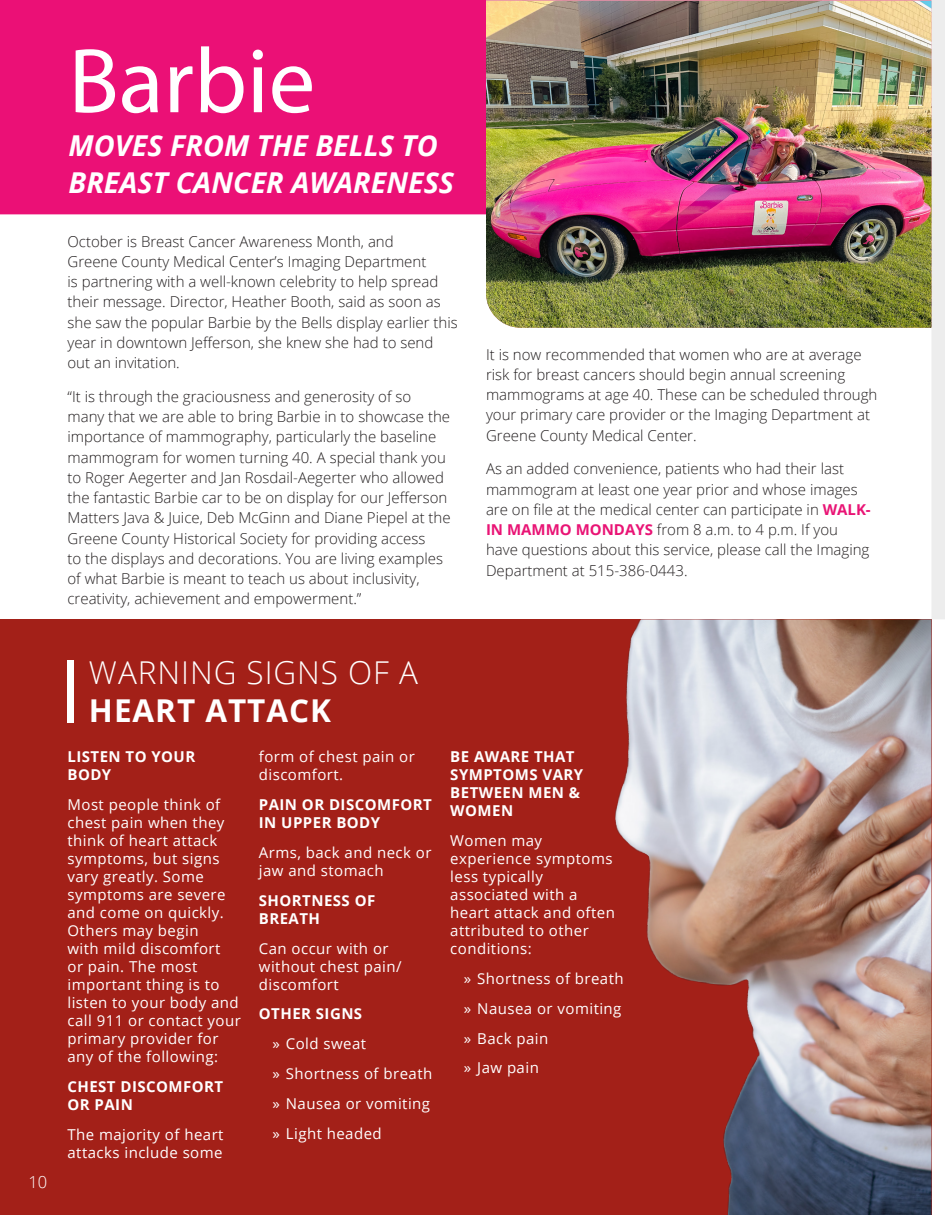
<style>
.page{position:relative;width:945px;height:1215px;background:#fff}
.page>*{position:absolute;margin:0;border:0;box-sizing:border-box;transform-origin:0 0}
.t1{font:92.7px "Myriad Pro";color:#fff}
.t2{font:300 31.5px/37.8px "Open Sans";letter-spacing:.03em;color:#fff}
.t3{font:italic 700 28.8px/36.8px "Open Sans";color:#fff}
.t4{font:300 16.5px "Open Sans";color:#fff}
.t5{font:300 15px/20.2px "Open Sans";color:#231f20}
.t6{font:15px/18px "Open Sans";letter-spacing:.03em;color:#fff}
.t7{font:700 15px/18px "Open Sans";letter-spacing:.03em;color:#fff}
.s1{font-weight:700}
.s2{font-weight:700;color:#e91475}
</style>
<div class="page">
<div style="left:0;top:619px;width:932px;height:596px;background:#a32018"></div>
<div style="left:932px;top:0;width:13px;height:619px;background:#ededed"></div>
<div style="left:0;top:0;width:486px;height:214px;background:#eb1076"></div>
<svg style="left:68px;top:660px;width:6px;height:62px"></svg>
<img style="left:486px;top:1px;width:446px;height:327px">
<img style="left:615px;top:619px;width:317px;height:596px">
<p class="t4" style="left:28px;top:1171px;width:20px">10</p>
<p class="t1" style="left:69px;top:24px;width:248px">Barbie</p>
<p class="t3" style="left:69px;top:127px;width:387px">MOVES FROM THE BELLS TO<br>BREAST CANCER AWARENESS</p>
<p class="t5" style="left:68px;top:231px;width:392px">October is Breast Cancer Awareness Month, and<br>Greene County Medical Center’s Imaging Department<br>is partnering with a well-known celebrity to help spread their message. Director, Heather Booth, said as soon as she saw the popular Barbie by the Bells display earlier this year in downtown Jefferson, she knew she had to send out an invitation.</p>
<p class="t5" style="left:68px;top:386px;width:385px">“It is through the graciousness and generosity of so many that we are able to bring Barbie in to showcase the importance of mammography, particularly the baseline mammogram for women turning 40. A special thank you to Roger Aegerter and Jan Rosdail-Aegerter who allowed the fantastic Barbie car to be on display for our Jefferson Matters Java &amp; Juice, Deb McGinn and Diane Piepel at the Greene County Historical Society for providing access<br>to the displays and decorations. You are living examples of what Barbie is meant to teach us about inclusivity, creativity, achievement and empowerment.”</p>
<p class="t2" style="left:89px;top:653px;width:331px">WARNING SIGNS OF A<br><span class="s1">HEART ATTACK</span></p>
<p class="t5" style="left:486px;top:344px;width:393px">It is now recommended that women who are at average risk for breast cancers should begin annual screening mammograms at age 40. These can be scheduled through your primary care provider or the Imaging Department at Greene County Medical Center.</p>
<p class="t5" style="left:486px;top:458px;width:386px">As an added convenience, patients who had their last mammogram at least one year prior and whose images are on file at the medical center can participate in <span class="s2">WALK-IN MAMMO MONDAYS</span> from 8 a.m. to 4 p.m. If you have questions about this service, please call the Imaging Department at 515-386-0443.</p>
<p class="t7" style="left:68px;top:747px;width:129px">LISTEN TO YOUR<br>BODY</p>
<p class="t6" style="left:68px;top:795px;width:175px">Most people think of chest pain when they think of heart attack symptoms, but signs vary greatly. Some symptoms are severe and come on quickly.<br>Others may begin<br>with mild discomfort<br>or pain. The most important thing is to listen to your body and call 911 or contact your primary provider for any of the following:</p>
<p class="t7" style="left:68px;top:1077px;width:157px">CHEST DISCOMFORT<br>OR PAIN</p>
<p class="t6" style="left:68px;top:1125px;width:158px">The majority of heart attacks include some</p>
<p class="t6" style="left:259px;top:747px;width:157px">form of chest pain or discomfort.</p>
<p class="t7" style="left:259px;top:795px;width:174px">PAIN OR DISCOMFORT<br>IN UPPER BODY</p>
<p class="t6" style="left:259px;top:843px;width:174px">Arms, back and neck or jaw and stomach</p>
<p class="t7" style="left:259px;top:891px;width:118px">SHORTNESS OF<br>BREATH</p>
<p class="t6" style="left:259px;top:939px;width:144px">Can occur with or without chest pain/ discomfort</p>
<p class="t7" style="left:259px;top:1005px;width:105px">OTHER SIGNS</p>
<p class="t6" style="left:272px;top:1035px;width:95px">» Cold sweat</p>
<p class="t6" style="left:272px;top:1064px;width:161px">» Shortness of breath</p>
<p class="t6" style="left:272px;top:1094px;width:159px">» Nausea or vomiting</p>
<p class="t6" style="left:272px;top:1124px;width:111px">» Light headed</p>
<p class="t7" style="left:450px;top:747px;width:134px">BE AWARE THAT<br>SYMPTOMS VARY<br>BETWEEN MEN &amp;<br>WOMEN</p>
<p class="t6" style="left:450px;top:831px;width:166px">Women may experience symptoms less typically associated with a heart attack and often attributed to other conditions:</p>
<p class="t6" style="left:464px;top:969px;width:161px">» Shortness of breath</p>
<p class="t6" style="left:464px;top:999px;width:159px">» Nausea or vomiting</p>
<p class="t6" style="left:464px;top:1029px;width:86px">» Back pain</p>
<p class="t6" style="left:464px;top:1059px;width:77px">» Jaw pain</p>
</div>
